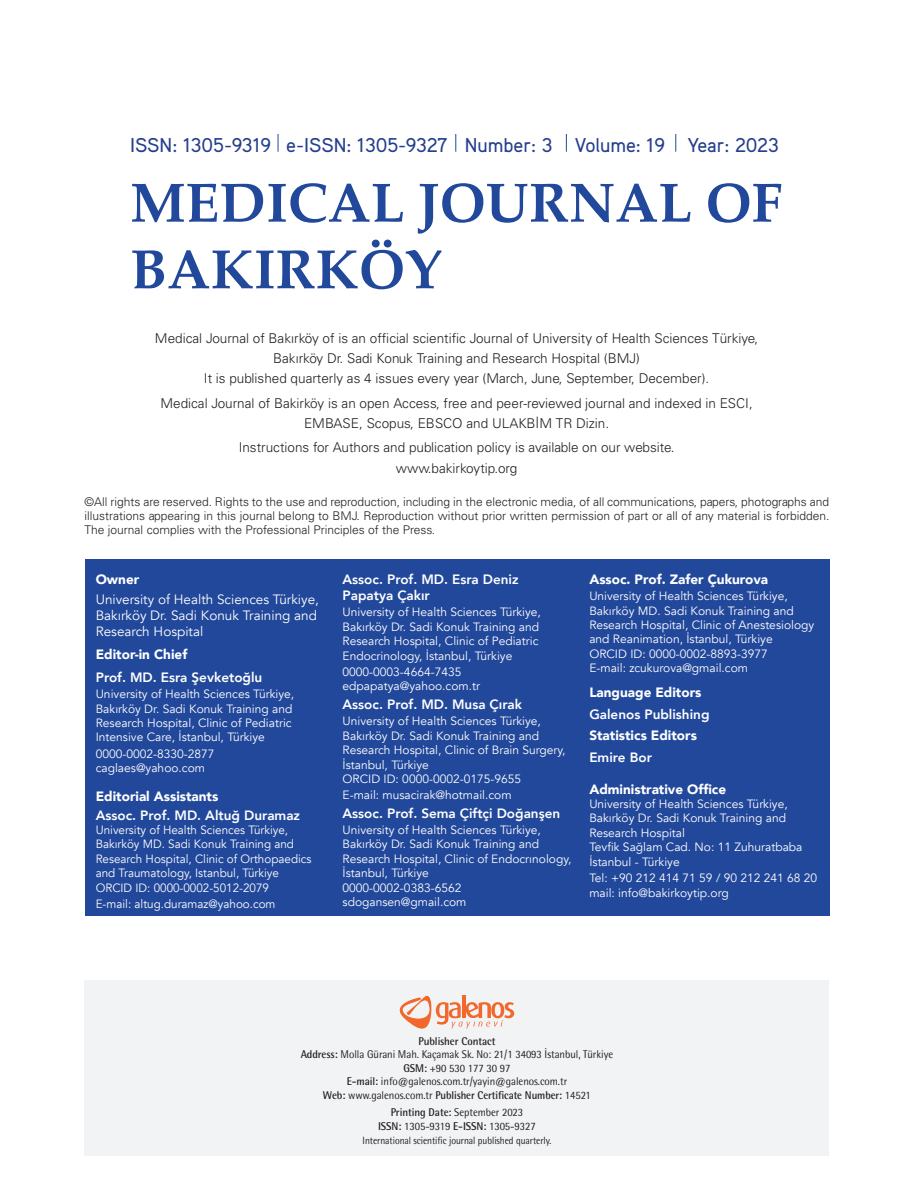
<style>
.page{position:relative;width:915px;height:1191px;background:#fff}
.page>*{position:absolute;margin:0;border:0;box-sizing:border-box;transform-origin:0 0}
.t1{font:700 55.5px/66.6px "Palatino";color:#22489b}
.t2{font:500 19.95px "Aaux Pro";color:#253f8e}
.t3{font:13.5px/20.2px "Univers Light Tr";color:#231f20;text-align:center}
.t4{font:800 13.5px/16.2px "Avenir";color:#fff}
.t5{font:900 13.5px "Avenir";color:#fff}
.t6{font:13.5px/16.2px "Avenir";color:#fff}
.t7{font:12px/14.4px "Avenir";color:#fff}
.t8{font:12px/14.4px "Univers Light Tr";color:#231f20;text-align:justify}
.t9{font:11.25px/13.5px "Rotis Semi Sans Std";letter-spacing:-.005em;color:#231f20;text-align:center;scale:.95 1}
.t10{font:10.5px "Rotis Semi Sans Std";letter-spacing:-.005em;color:#231f20;scale:.9 1}
.s1{font-weight:700}
</style>
<div class="page">
<div style="left:85px;top:559px;width:744px;height:357px;background:#22489b"></div>
<svg style="left:277px;top:134px;width:1px;height:18px"></svg>
<svg style="left:455px;top:134px;width:1px;height:18px"></svg>
<svg style="left:565px;top:134px;width:1px;height:18px"></svg>
<svg style="left:675px;top:134px;width:1px;height:18px"></svg>
<div style="left:85px;top:980px;width:744px;height:175px;background:#f2f3f4"></div>
<svg style="left:399px;top:995px;width:115px;height:34px"></svg>
<h2 class="t2" style="left:130px;top:132px;width:650px">ISSN: 1305-9319 e-ISSN: 1305-9327 Number: 3 Volume: 19 Year: 2023</h2>
<h1 class="t1" style="left:130px;top:168px;width:653px">MEDICAL JOURNAL OF<br>BAKIRKÖY</h1>
<p class="t3" style="left:155px;top:327px;width:604px">Medical Journal of Bakırköy of is an official scientific Journal of University of Health Sciences Türkiye,<br>Bakırköy Dr. Sadi Konuk Training and Research Hospital (BMJ)<br>It is published quarterly as 4 issues every year (March, June, September, December).</p>
<p class="t3" style="left:160px;top:392px;width:593px">Medical Journal of Bakirköy is an open Access, free and peer-reviewed journal and indexed in ESCI,<br>EMBASE, Scopus, EBSCO and ULAKBİM TR Dizin.</p>
<p class="t3" style="left:239px;top:437px;width:437px">Instructions for Authors and publication policy is available on our website. www.bakirkoytip.org</p>
<p class="t8" style="left:85px;top:494px;width:746px">©All rights are reserved. Rights to the use and reproduction, including in the electronic media, of all communications, papers, photographs and illustrations appearing in this journal belong to BMJ. Reproduction without prior written permission of part or all of any material is forbidden.<br>The journal complies with the Professional Principles of the Press.</p>
<p class="t5" style="left:96px;top:567px;width:45px">Owner</p>
<p class="t6" style="left:96px;top:591px;width:225px">University of Health Sciences Türkiye,<br>Bakırköy Dr. Sadi Konuk Training and<br>Research Hospital</p>
<p class="t5" style="left:96px;top:643px;width:93px">Editor-in Chief</p>
<p class="t4" style="left:96px;top:669px;width:168px">Prof. MD. Esra Şevketoğlu</p>
<p class="t7" style="left:96px;top:687px;width:200px">University of Health Sciences Türkiye, Bakırköy Dr. Sadi Konuk Training and Research Hospital, Clinic of Pediatric Intensive Care, İstanbul, Türkiye</p>
<p class="t7" style="left:96px;top:747px;width:120px">0000-0002-8330-2877 caglaes@yahoo.com</p>
<p class="t5" style="left:96px;top:785px;width:124px">Editorial Assistants</p>
<p class="t4" style="left:96px;top:807px;width:206px">Assoc. Prof. MD. Altuğ Duramaz</p>
<p class="t7" style="left:96px;top:823px;width:217px">University of Health Sciences Türkiye, Bakırköy MD. Sadi Konuk Training and Research Hospital, Clinic of Orthopaedics and Traumatology, Istanbul, Türkiye ORCID ID: 0000-0002-5012-2079</p>
<p class="t7" style="left:96px;top:896px;width:181px">E-mail: altug.duramaz@yahoo.com</p>
<p class="t4" style="left:342px;top:571px;width:177px">Assoc. Prof. MD. Esra Deniz<br>Papatya Çakır</p>
<p class="t7" style="left:342px;top:605px;width:200px">University of Health Sciences Türkiye, Bakırköy Dr. Sadi Konuk Training and Research Hospital, Clinic of Pediatric Endocrinology, İstanbul, Türkiye</p>
<p class="t7" style="left:342px;top:665px;width:139px">0000-0003-4664-7435 edpapatya@yahoo.com.tr</p>
<p class="t4" style="left:342px;top:696px;width:181px">Assoc. Prof. MD. Musa Çırak</p>
<p class="t7" style="left:342px;top:714px;width:224px">University of Health Sciences Türkiye, Bakırköy Dr. Sadi Konuk Training and Research Hospital, Clinic of Brain Surgery, İstanbul, Türkiye<br>ORCID ID: 0000-0002-0175-9655</p>
<p class="t7" style="left:342px;top:788px;width:170px">E-mail: musacirak@hotmail.com</p>
<p class="t4" style="left:342px;top:804px;width:219px">Assoc. Prof. Sema Çiftçi Doğanşen</p>
<p class="t7" style="left:342px;top:823px;width:230px">University of Health Sciences Türkiye,<br>Bakırköy Dr. Sadi Konuk Training and<br>Research Hospital, Clinic of Endocrınology,<br>İstanbul, Türkiye<br>0000-0002-0383-6562 sdogansen@gmail.com</p>
<p class="t5" style="left:589px;top:567px;width:180px">Assoc. Prof. Zafer Çukurova</p>
<p class="t7" style="left:589px;top:589px;width:226px">University of Health Sciences Türkiye, Bakırköy MD. Sadi Konuk Training and Research Hospital, Clinic of Anestesiology and Reanimation, İstanbul, Türkiye<br>ORCID ID: 0000-0002-8893-3977<br>E-mail: zcukurova@gmail.com</p>
<p class="t5" style="left:589px;top:680px;width:113px">Language Editors</p>
<p class="t4" style="left:589px;top:706px;width:122px">Galenos Publishing</p>
<p class="t5" style="left:589px;top:723px;width:109px">Statistics Editors</p>
<p class="t4" style="left:589px;top:749px;width:64px">Emire Bor</p>
<p class="t5" style="left:589px;top:777px;width:138px">Administrative Office</p>
<p class="t7" style="left:589px;top:797px;width:214px">University of Health Sciences Türkiye,<br>Bakırköy Dr. Sadi Konuk Training and<br>Research Hospital<br>Tevfik Sağlam Cad. No: 11 Zuhuratbaba<br>İstanbul - Türkiye</p>
<p class="t7" style="left:589px;top:871px;width:229px">Tel: +90 212 414 71 59 / 90 212 241 68 20 mail: info@bakirkoytip.org</p>
<p class="t9" style="left:300px;top:1034px;width:330px"><span class="s1">Publisher Contact<br>Address:</span> Molla Gürani Mah. Kaçamak Sk. No: 21/1 34093 İstanbul, Türkiye <span class="s1">GSM:</span> +90 530 177 30 97<br><span class="s1">E-mail:</span> info@galenos.com.tr/yayin@galenos.com.tr<br><span class="s1">Web:</span> www.galenos.com.tr <span class="s1">Publisher Certificate Number:</span> 14521</p>
<p class="t9" style="left:378px;top:1105px;width:168px"><span class="s1">Printing Date:</span> September 2023<br><span class="s1">ISSN:</span> 1305-9319 <span class="s1">E-ISSN:</span> 1305-9327</p>
<p class="t10" style="left:362px;top:1134px;width:211px">International scientific journal published quarterly.</p>
</div>
